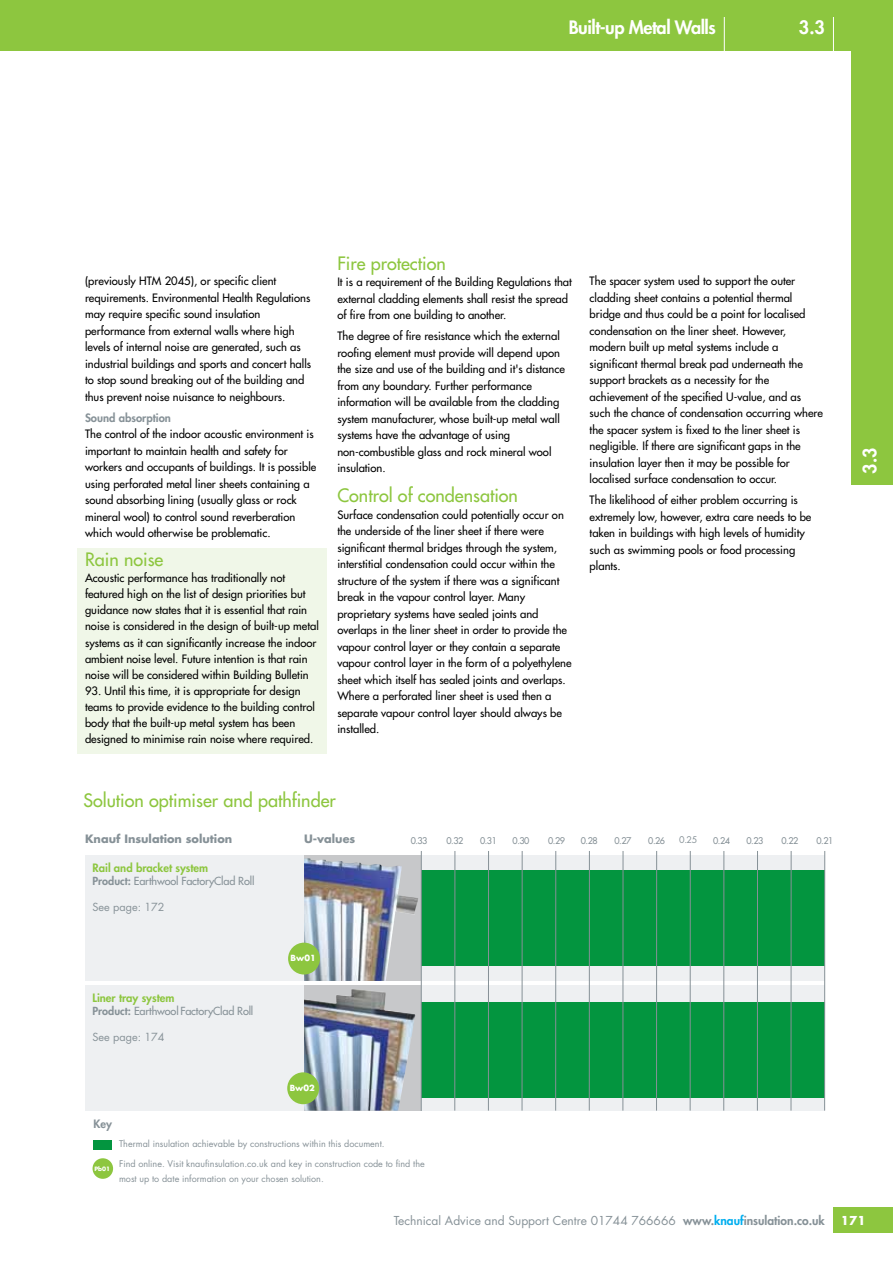
<style>
.page{position:relative;width:893px;height:1263px;background:#fff}
.page>*{position:absolute;margin:0;border:0;box-sizing:border-box;transform-origin:0 0}
.t1{font:18px "Futura LT";color:#8dc63f}
.t2{font:800 18px "Futura LT";letter-spacing:-.025em;color:#fff}
.t3{font:12px "Futura LT";color:#869197}
.t4{font:700 12px "Futura LT";color:#fff}
.t5{font:11.25px/16.5px "Futura LT";color:#000}
.t6{font:800 11.25px "Futura LT";color:#8dc63f}
.t7{font:700 11.25px "Futura LT";color:#869197}
.t8{font:800 11.25px "Futura LT";color:#869197}
.t9{font:10.8px "Futura LT";letter-spacing:-.015em;color:#869197}
.t10{font:10.8px "Futura LT";color:#869197}
.t11{font:9px/19.2px "Futura LT";color:#869197}
.t12{font:9px "Futura LT";letter-spacing:-.05em;color:#869197}
.t13{font:700 8.25px "Futura LT";color:#fff}
.t14{font:700 5.85px "Futura LT";color:#fff}
.s1{font-weight:800}
.s2{font-weight:800;color:#00aeef}
</style>
<div class="page">
<div style="left:833px;top:1208px;width:60px;height:25px;background:#8dc63f"></div>
<div style="left:0;top:0;width:893px;height:51px;background:#8dc63f"></div>
<hr style="left:724px;top:17px;width:1px;height:34px;background:#fff">
<hr style="left:833px;top:17px;width:1px;height:34px;background:#fff">
<div style="left:851px;top:0;width:42px;height:484px;background:#8dc63f"></div>
<div style="left:77px;top:549px;width:249px;height:205px;background:#f0f7e8"></div>
<div style="left:85px;top:985px;width:740px;height:125px;background:#eef0f2"></div>
<div style="left:85px;top:855px;width:740px;height:126px;background:#eef0f2"></div>
<div style="left:304px;top:855px;width:117px;height:126px;background:#c7c8ca"></div>
<img style="left:304px;top:858px;width:114px;height:123px">
<div style="left:288px;top:943px;width:32px;height:31px;background:#8dc63f;border-radius:50%"></div>
<div style="left:304px;top:985px;width:117px;height:125px;background:#c7c8ca"></div>
<img style="left:304px;top:989px;width:111px;height:121px">
<div style="left:287px;top:1072px;width:32px;height:32px;background:#8dc63f;border-radius:50%"></div>
<div style="left:421px;top:871px;width:404px;height:95px;background:#03953f"></div>
<div style="left:421px;top:1002px;width:404px;height:95px;background:#03953f"></div>
<hr style="left:421px;top:851px;width:1px;height:259px;background:#869197">
<hr style="left:455px;top:851px;width:1px;height:259px;background:#869197">
<hr style="left:488px;top:851px;width:1px;height:259px;background:#869197">
<hr style="left:522px;top:851px;width:1px;height:259px;background:#869197">
<hr style="left:555px;top:851px;width:1px;height:259px;background:#869197">
<hr style="left:589px;top:851px;width:1px;height:259px;background:#869197">
<hr style="left:623px;top:851px;width:1px;height:259px;background:#869197">
<hr style="left:656px;top:851px;width:1px;height:259px;background:#869197">
<hr style="left:690px;top:851px;width:1px;height:259px;background:#869197">
<hr style="left:723px;top:851px;width:1px;height:259px;background:#869197">
<hr style="left:757px;top:851px;width:1px;height:259px;background:#869197">
<hr style="left:791px;top:851px;width:1px;height:259px;background:#869197">
<hr style="left:824px;top:851px;width:1px;height:259px;background:#869197">
<div style="left:94px;top:1140px;width:18px;height:10px;background:#03953f"></div>
<div style="left:93px;top:1158px;width:20px;height:21px;background:#8dc63f;border-radius:50%"></div>
<h1 class="t2" style="left:569px;top:15px;width:149px">Built-up Metal Walls</h1>
<h1 class="t2" style="left:799px;top:15px;width:28px">3.3</h1>
<p class="t5" style="left:85px;top:273px;width:228px">(previously HTM 2045), or specific client requirements. Environmental Health Regulations may require specific sound insulation performance from external walls where high levels of internal noise are generated, such as industrial buildings and sports and concert halls to stop sound breaking out of the building and thus prevent noise nuisance to neighbours.</p>
<p class="t8" style="left:85px;top:410px;width:87px">Sound absorption</p>
<p class="t5" style="left:85px;top:426px;width:233px">The control of the indoor acoustic environment is important to maintain health and safety for workers and occupants of buildings. It is possible using perforated metal liner sheets containing a sound absorbing lining (usually glass or rock mineral wool) to control sound reverberation which would otherwise be problematic.</p>
<h1 class="t1" style="left:85px;top:548px;width:80px">Rain noise</h1>
<p class="t5" style="left:85px;top:570px;width:235px;line-height:16px">Acoustic performance has traditionally not featured high on the list of design priorities but guidance now states that it is essential that rain noise is considered in the design of built-up metal systems as it can significantly increase the indoor ambient noise level. Future intention is that rain noise will be considered within Building Bulletin</p>
<p class="t5" style="left:85px;top:683px;width:231px;line-height:16px">93. Until this time, it is appropriate for design teams to provide evidence to the building control body that the built-up metal system has been designed to minimise rain noise where required.</p>
<h1 class="t1" style="left:337px;top:251px;width:110px">Fire protection</h1>
<p class="t5" style="left:337px;top:274px;width:236px">It is a requirement of the Building Regulations that external cladding elements shall resist the spread of fire from one building to another.</p>
<p class="t5" style="left:337px;top:328px;width:229px">The degree of fire resistance which the external roofing element must provide will depend upon the size and use of the building and it's distance from any boundary. Further performance information will be available from the cladding system manufacturer, whose built-up metal wall systems have the advantage of using non-combustible glass and rock mineral wool insulation.</p>
<h1 class="t1" style="left:337px;top:484px;width:182px">Control of condensation</h1>
<p class="t5" style="left:337px;top:506px;width:236px">Surface condensation could potentially occur on the underside of the liner sheet if there were significant thermal bridges through the system, interstitial condensation could occur within the structure of the system if there was a significant break in the vapour control layer. Many proprietary systems have sealed joints and overlaps in the liner sheet in order to provide the vapour control layer or they contain a separate vapour control layer in the form of a polyethylene sheet which itself has sealed joints and overlaps.<br>Where a perforated liner sheet is used then a separate vapour control layer should always be installed.</p>
<p class="t5" style="left:590px;top:273px;width:235px">The spacer system used to support the outer cladding sheet contains a potential thermal bridge and thus could be a point for localised condensation on the liner sheet. However, modern built up metal systems include a significant thermal break pad underneath the support brackets as a necessity for the achievement of the specified U-value, and as such the chance of condensation occurring where the spacer system is fixed to the liner sheet is negligible. If there are significant gaps in the insulation layer then it may be possible for localised surface condensation to occur.</p>
<p class="t5" style="left:590px;top:492px;width:223px">The likelihood of either problem occurring is extremely low, however, extra care needs to be taken in buildings with high levels of humidity such as swimming pools or food processing plants.</p>
<h1 class="t1" style="left:83px;top:789px;width:254px">Solution optimiser and pathfinder</h1>
<p class="t7" style="left:85px;top:831px;width:149px">Knauf Insulation solution</p>
<p class="t7" style="left:304px;top:831px;width:53px">U-values</p>
<p class="t12" style="left:411px;top:834px;width:18px">0.33</p>
<p class="t12" style="left:447px;top:834px;width:18px">0.32</p>
<p class="t12" style="left:480px;top:834px;width:18px">0.31</p>
<p class="t12" style="left:513px;top:834px;width:18px">0.30</p>
<p class="t12" style="left:548px;top:834px;width:18px">0.29</p>
<p class="t12" style="left:581px;top:834px;width:18px">0.28</p>
<p class="t12" style="left:614px;top:834px;width:18px">0.27</p>
<p class="t12" style="left:648px;top:834px;width:18px">0.26</p>
<p class="t11" style="left:679px;top:830px;width:20px">0.25</p>
<p class="t12" style="left:713px;top:834px;width:18px">0.24</p>
<p class="t12" style="left:746px;top:834px;width:18px">0.23</p>
<p class="t12" style="left:781px;top:834px;width:18px">0.22</p>
<p class="t12" style="left:816px;top:834px;width:18px">0.21</p>
<p class="t6" style="left:93px;top:860px;width:117px">Rail and bracket system</p>
<p class="t9" style="left:93px;top:874px;width:163px"><span class="s1">Product:</span> Earthwool FactoryClad Roll</p>
<p class="t10" style="left:93px;top:900px;width:74px">See page: 172</p>
<p class="t6" style="left:93px;top:990px;width:83px">Liner tray system</p>
<p class="t9" style="left:93px;top:1004px;width:162px"><span class="s1">Product:</span> Earthwool FactoryClad Roll</p>
<p class="t10" style="left:93px;top:1030px;width:74px">See page: 174</p>
<p class="t8" style="left:94px;top:1116px;width:20px">Key</p>
<p class="t13" style="left:291px;top:953px;width:27px">Bw01</p>
<p class="t13" style="left:290px;top:1082px;width:27px">Bw02</p>
<p class="t14" style="left:94px;top:1164px;width:17px">Pb01</p>
<p class="t11" style="left:119px;top:1134px;width:307px">Thermal insulation achievable by constructions within this document.<br>Find online. Visit knaufinsulation.co.uk and key in construction code to find the</p>
<p class="t11" style="left:119px;top:1169px;width:206px">most up to date information on your chosen solution.</p>
<h1 class="t2" style="left:858px;top:474px;width:28px;rotate:-90deg">3.3</h1>
<p class="t3" style="left:394px;top:1213px;width:433px">Technical Advice and Support Centre 01744 766666 <span class="s1">www.</span><span class="s2">knauf</span><span class="s1">insulation.co.uk</span></p>
<p class="t4" style="left:841px;top:1213px;width:26px">171</p>
</div>
